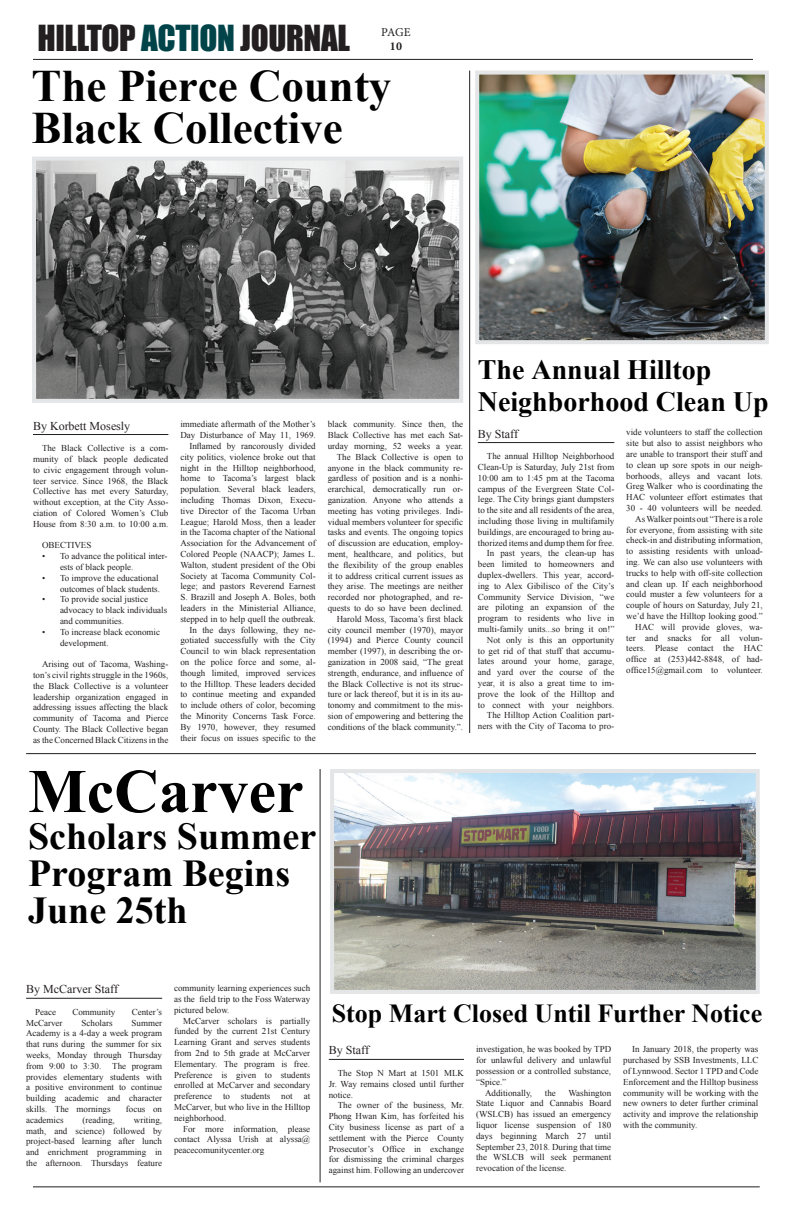
<style>
.page{position:relative;width:792px;height:1224px;background:#fff}
.page>*{position:absolute;margin:0;border:0;box-sizing:border-box;transform-origin:0 0}
.t1{font:700 62px "Times New Roman";color:#000}
.t2{font:700 45px/42px "Times New Roman";color:#000}
.t3{font:700 38px/37px "Times New Roman";color:#000}
.t4{font:33px "Impact";letter-spacing:-.01em;color:#231f20}
.t5{font:700 28px/32px "Times New Roman";color:#000}
.t6{font:700 26px "Times New Roman";color:#000}
.t7{font:12px "Times New Roman";color:#231f20}
.t8{font:12px "Minion Pro";color:#231f20}
.t9{font:700 12px "Minion Pro";color:#231f20}
.t10{font:9px/10.8px "Times New Roman";color:#231f20;text-align:justify}
.s1{color:#00444a}
</style>
<div class="page">
<hr style="left:33px;top:59px;width:720px;height:1px;background:#231f20">
<hr style="left:33px;top:1186px;width:727px;height:1px;background:#231f20">
<hr style="left:33px;top:434px;width:135px;height:1px;background:#231f20">
<hr style="left:478px;top:442px;width:136px;height:1px;background:#231f20">
<img style="left:37px;top:162px;width:421px;height:236px">
<div style="left:32px;top:157px;width:431px;height:246px;border:4px solid #e4e5e7"></div>
<hr style="left:26px;top:998px;width:136px;height:1px;background:#231f20">
<hr style="left:26px;top:753px;width:730px;height:1px;background:#231f20">
<img style="left:335px;top:774px;width:420px;height:215px">
<div style="left:330px;top:769px;width:430px;height:225px;border:4px solid #e4e5e7"></div>
<hr style="left:329px;top:1059px;width:135px;height:1px;background:#231f20">
<hr style="left:320px;top:769px;width:1px;height:413px;background:#231f20">
<img style="left:480px;top:76px;width:284px;height:263px">
<div style="left:475px;top:71px;width:294px;height:273px;border:4px solid #e4e5e7"></div>
<hr style="left:469px;top:71px;width:1px;height:662px;background:#231f20">
<h3 class="t4" style="left:38px;top:12px;width:314px">HILLTOP <span class="s1">ACTION</span> JOURNAL</h3>
<h3 class="t8" style="left:381px;top:24px;width:31px">PAGE</h3>
<h3 class="t9" style="left:390px;top:38px;width:14px">10</h3>
<h2 class="t2" style="left:32px;top:64px;width:361px">The Pierce County<br>Black Collective</h2>
<h3 class="t5" style="left:478px;top:353px;width:292px">The Annual Hilltop<br>Neighborhood Clean Up</h3>
<h3 class="t7" style="left:33px;top:417px;width:99px">By Korbett Mosesly</h3>
<p class="t10" style="left:33px;top:443px;width:137px;text-indent:9px">The Black Collective is a com&shy;munity of black people dedicated to civic engagement through volun&shy;teer service. Since 1968, the Black Collective has met every Saturday, without exception, at the City Asso&shy;ciation of Colored Women’s Club House from 8:30 a.m. to 10:00 a.m.</p>
<p class="t10" style="left:42px;top:540px;width:51px">OBECTIVES</p>
<p class="t10" style="left:60px;top:551px;width:109px;text-indent:-18px">• To advance the political inter&shy;ests of black people.</p>
<p class="t10" style="left:42px;top:572px;width:119px;text-align:right">• To improve the educational outcomes of black students.</p>
<p class="t10" style="left:60px;top:594px;width:109px;text-align:left;text-indent:-18px">• To provide social justice advocacy to black individuals and communities.</p>
<p class="t10" style="left:60px;top:626px;width:102px;text-indent:-18px">• To increase black economic development.</p>
<p class="t10" style="left:33px;top:659px;width:137px;text-indent:9px">Arising out of Tacoma, Washing&shy;ton’s civil rights struggle in the 1960s, the Black Collective is a volunteer leadership organization engaged in addressing issues affecting the black community of Tacoma and Pierce County. The Black Collective began as the Concerned Black Citizens in the</p>
<p class="t10" style="left:180px;top:419px;width:137px;text-align:right">immediate aftermath of the Mother’s Day Disturbance of May 11, 1969.<br>Inflamed by rancorously divided city politics, violence broke out that night in the Hilltop neighborhood, home to Tacoma’s largest black population. Several black leaders, including Thomas Dixon, Execu&shy;tive Director of the Tacoma Urban League; Harold Moss, then a leader in the Tacoma chapter of the National Association for the Advancement of Colored People (NAACP); James L.<br>Walton, student president of the Obi Society at Tacoma Community Col&shy;lege; and pastors Reverend Earnest S. Brazill and Joseph A. Boles, both leaders in the Ministerial Alliance, stepped in to help quell the outbreak.<br>In the days following, they ne&shy;gotiated successfully with the City Council to win black representation on the police force and some, al&shy;though limited, improved services to the Hilltop. These leaders decided to continue meeting and expanded to include others of color, becoming the Minority Concerns Task Force.<br>By 1970, however, they resumed their focus on issues specific to the</p>
<p class="t10" style="left:328px;top:419px;width:137px;text-align:right">black community. Since then, the Black Collective has met each Sat&shy;urday morning, 52 weeks a year.<br>The Black Collective is open to anyone in the black community re&shy;gardless of position and is a nonhi&shy;erarchical, democratically run or&shy;ganization. Anyone who attends a meeting has voting privileges. Indi&shy;vidual members volunteer for specific tasks and events. The ongoing topics of discussion are education, employ&shy;ment, healthcare, and politics, but the flexibility of the group enables it to address critical current issues as they arise. The meetings are neither recorded nor photographed, and re&shy;quests to do so have been declined.<br>Harold Moss, Tacoma’s first black city council member (1970), mayor (1994) and Pierce County council member (1997), in describing the or&shy;ganization in 2008 said, “The great strength, endurance, and influence of the Black Collective is not its struc&shy;ture or lack thereof, but it is in its au&shy;tonomy and commitment to the mis&shy;sion of empowering and bettering the conditions of the black community.”.</p>
<h3 class="t7" style="left:478px;top:425px;width:42px">By Staff</h3>
<p class="t10" style="left:478px;top:451px;width:138px;text-align:right">The annual Hilltop Neighborhood Clean-Up is Saturday, July 21st from 10:00 am to 1:45 pm at the Tacoma campus of the Evergreen State Col&shy;lege. The City brings giant dumpsters to the site and all residents of the area, including those living in multifamily buildings, are encouraged to bring au&shy;thorized items and dump them for free.<br>In past years, the clean-up has been limited to homeowners and duplex-dwellers. This year, accord&shy;ing to Alex Gibilisco of the City’s Community Service Division, “we are piloting an expansion of the program to residents who live in multi-family units...so bring it on!” Not only is this an opportunity to get rid of that stuff that accumu&shy;lates around your home, garage, and yard over the course of the year, it is also a great time to im&shy;prove the look of the Hilltop and to connect with your neighbors.<br>The Hilltop Action Coalition part&shy;ners with the City of Tacoma to pro-</p>
<h1 class="t1" style="left:28px;top:748px;width:277px">McCarver</h1>
<h3 class="t3" style="left:28px;top:817px;width:290px">Scholars Summer<br>Program Begins<br>June 25th</h3>
<p class="t10" style="left:626px;top:427px;width:138px;text-align:right">vide volunteers to staff the collection site but also to assist neighbors who are unable to transport their stuff and to clean up sore spots in our neigh&shy;borhoods, alleys and vacant lots.<br>Greg Walker who is coordinating the HAC volunteer effort estimates that 30 - 40 volunteers will be needed.<br>As Walker points out “There is a role for everyone, from assisting with site check-in and distributing information, to assisting residents with unload&shy;ing. We can also use volunteers with trucks to help with off-site collection and clean up. If each neighborhood could muster a few volunteers for a couple of hours on Saturday, July 21, we’d have the Hilltop looking good.” HAC will provide gloves, wa&shy;ter and snacks for all volun&shy;teers. Please contact the HAC office at (253)442-8848, of had&shy;office15@gmail.com to volunteer.</p>
<h3 class="t7" style="left:26px;top:981px;width:93px">By McCarver Staff</h3>
<p class="t10" style="left:35px;top:1006px;width:22px">Peace</p>
<p class="t10" style="left:72px;top:1006px;width:45px">Community</p>
<p class="t10" style="left:132px;top:1006px;width:32px">Center’s</p>
<p class="t10" style="left:26px;top:1017px;width:38px">McCarver</p>
<p class="t10" style="left:82px;top:1017px;width:32px">Scholars</p>
<p class="t10" style="left:26px;top:1017px;width:138px;text-indent:106px">Summer Academy is a 4-day a week program that runs during the summer for six weeks, Monday through Thursday from 9:00 to 3:30. The program provides elementary students with a positive environment to continue building academic and character skills. The mornings</p>
<p class="t10" style="left:126px;top:1104px;width:38px">focus on</p>
<p class="t10" style="left:26px;top:1114px;width:138px;text-indent:108px">writing, math, and science) followed by project-based learning after lunch and enrichment programming in the afternoon. Thursdays feature</p>
<p class="t10" style="left:26px;top:1114px;width:39px">academics</p>
<p class="t10" style="left:83px;top:1114px;width:34px">(reading,</p>
<p class="t10" style="left:174px;top:983px;width:138px">community learning experiences such as the field trip to the Foss Waterway pictured below.</p>
<p class="t10" style="left:174px;top:1015px;width:138px;text-indent:9px">McCarver scholars is partially funded by the current 21st Century Learning Grant and serves students from 2nd to 5th grade at McCarver Elementary. The program is free.<br>Preference is given to students enrolled at McCarver and secondary preference to students not at McCarver, but who live in the Hilltop neighborhood.</p>
<p class="t10" style="left:174px;top:1123px;width:138px;text-indent:9px">For more information, please contact Alyssa Urish at alyssa@ peacecomunitycenter.org</p>
<h3 class="t6" style="left:332px;top:995px;width:432px">Stop Mart Closed Until Further Notice</h3>
<h3 class="t7" style="left:329px;top:1042px;width:42px">By Staff</h3>
<p class="t10" style="left:329px;top:1067px;width:137px;text-indent:9px">The Stop N Mart at 1501 MLK Jr. Way remains closed until further notice.</p>
<p class="t10" style="left:329px;top:1100px;width:137px;text-indent:9px">The owner of the business, Mr.<br>Phong Hwan Kim, has forfeited his City business license as part of a settlement with the Pierce County Prosecutor’s Office in exchange for dismissing the criminal charges against him. Following an undercover</p>
<p class="t10" style="left:476px;top:1044px;width:137px">investigation, he was booked by TPD</p>
<p class="t10" style="left:476px;top:1055px;width:137px">for unlawful delivery and unlawful</p>
<p class="t10" style="left:476px;top:1065px;width:137px">possession or a controlled substance,</p>
<p class="t10" style="left:476px;top:1076px;width:32px">“Spice.”</p>
<p class="t10" style="left:485px;top:1087px;width:49px">Additionally,</p>
<p class="t10" style="left:545px;top:1087px;width:12px">the</p>
<p class="t10" style="left:623px;top:1044px;width:137px;text-indent:9px">In January 2018, the property was purchased by SSB Investments, LLC of Lynnwood. Sector 1 TPD and Code Enforcement and the Hilltop business community will be working with the new owners to deter further criminal activity and improve the relationship with the community.</p>
<p class="t10" style="left:476px;top:1087px;width:137px;text-indent:92px">Washington State Liquor and Cannabis Board (WSLCB) has issued an emergency liquor license suspension of 180 days beginning March 27 until September 23, 2018. During that time the WSLCB will seek permanent revocation of the license.</p>
</div>
